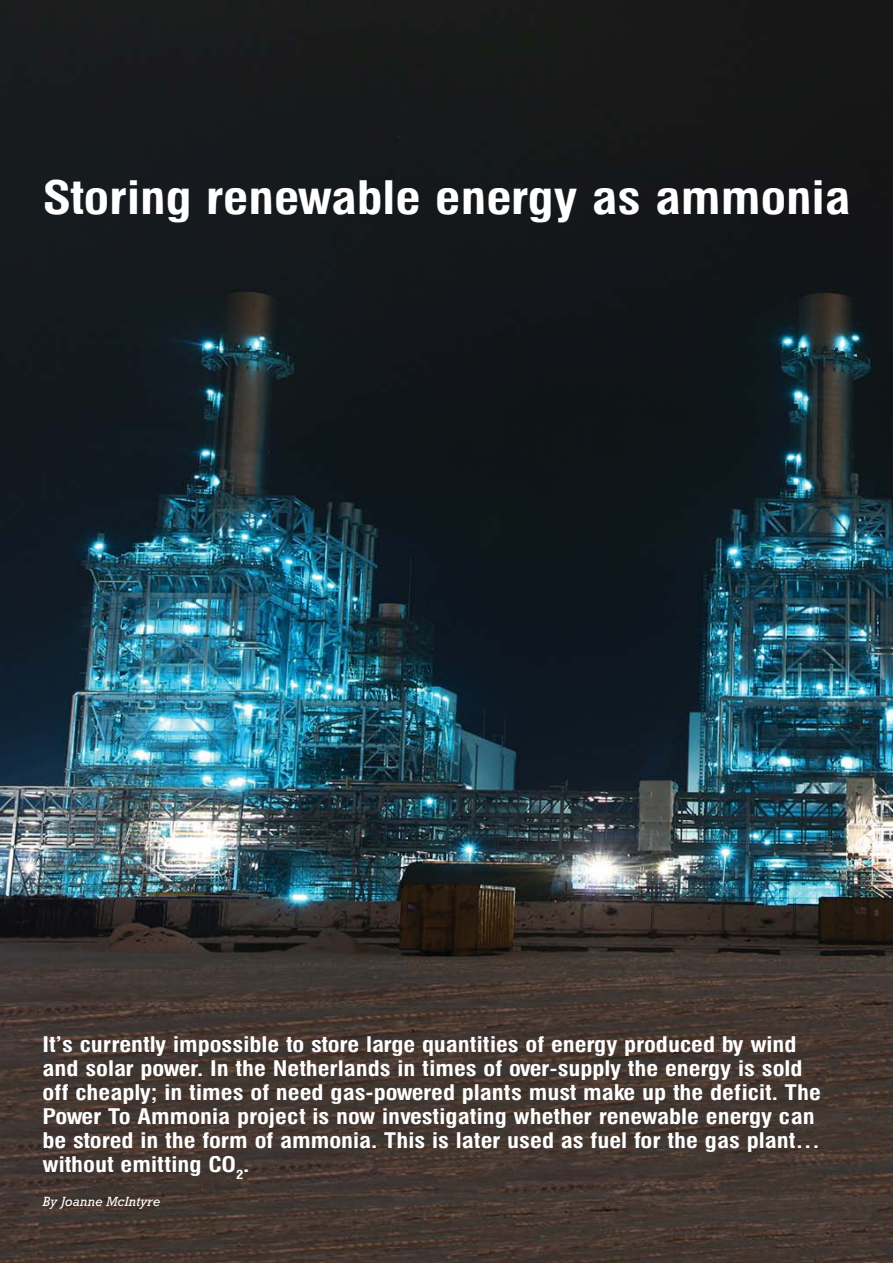
<style>
.page{position:relative;width:893px;height:1263px;background:#fff}
.page>*{position:absolute;margin:0;border:0;box-sizing:border-box;transform-origin:0 0}
.t1{font:700 45px "Milford";color:#fff}
.t2{font:700 21px/24px "Milford";color:#fff}
.t3{font:italic 13.5px "Rockwell";letter-spacing:.01em;color:#fff}
</style>
<div class="page">
<img style="left:0;top:0;width:893px;height:1263px">
<h1 class="t1" style="left:43px;top:179px;width:809px">Storing renewable energy as ammonia</h1>
<p class="t2" style="left:43px;top:1034px;width:780px">It’s currently impossible to store large quantities of energy produced by wind and solar power. In the Netherlands in times of over-supply the energy is sold off cheaply; in times of need gas-powered plants must make up the deficit. The Power To Ammonia project is now investigating whether renewable energy can be stored in the form of ammonia. This is later used as fuel for the gas plant… without emitting CO<sub>2</sub>.</p>
<p class="t3" style="left:43px;top:1197px;width:119px">By Joanne McIntyre</p>
</div>
